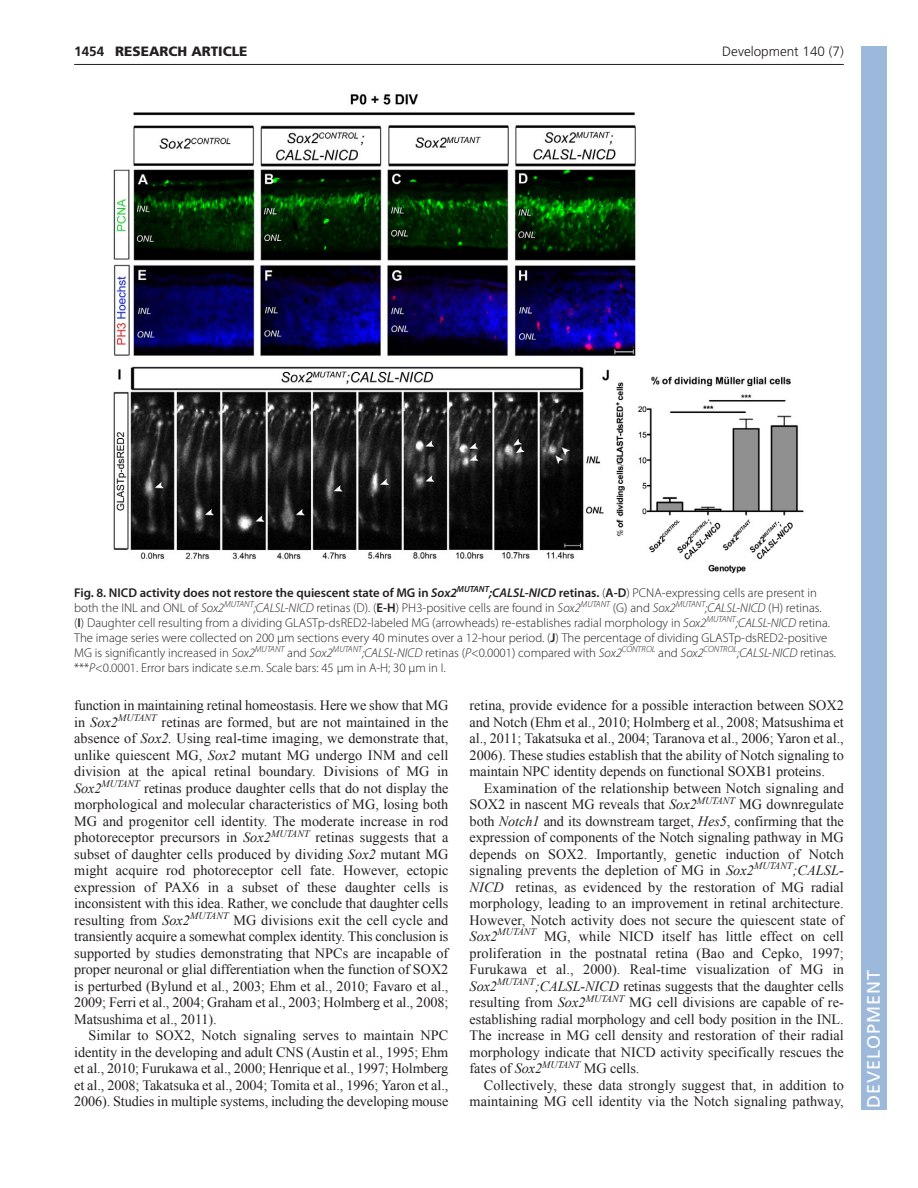
<style>
.page{position:relative;width:918px;height:1188px;background:#fff}
.page>*{position:absolute;margin:0;border:0;box-sizing:border-box;transform-origin:0 0}
.t1{font:18px "Frutiger LT Std";letter-spacing:.055em;color:#fff}
.t2{font:14.25px/16.5px "Times New Roman";letter-spacing:-.005em;color:#231f20;text-align:justify}
.t3{font:300 13.5px "Frutiger";color:#231f20}
.t4{font:900 13.5px "Frutiger LT Std";color:#231f20}
.t5{font:700 13.5px "Frutiger LT Std";color:#231f20}
.t6{font:300 12.75px/15px "Myriad Pro";color:#231f20}
.s1{font-weight:600}
.s2{font-weight:600;font-style:italic}
.s3{font-style:italic}
</style>
<div class="page">
<hr style="left:74px;top:64px;width:770px;height:1px;background:#231f20">
<img style="left:113px;top:94px;width:691px;height:480px">
<div style="left:861px;top:46px;width:25px;height:1064px;background:#9cb9db"></div>
<p class="t5" style="left:74px;top:46px;width:32px">1454</p>
<p class="t4" style="left:115px;top:45px;width:134px">RESEARCH ARTICLE</p>
<p class="t3" style="left:722px;top:46px;width:123px">Development 140 (7)</p>
<p class="t6" style="left:74px;top:586px;width:763px"><span class="s1">Fig. 8. NICD activity does not restore the quiescent state of MG in</span> <span class="s2">Sox2</span><sup>MUTANT</sup><span class="s2">;CALSL-NICD</span> <span class="s1">retinas.</span> (<span class="s1">A-D</span>) PCNA-expressing cells are present in both the INL and ONL of <span class="s3">Sox2</span><sup>MUTANT</sup><span class="s3">;CALSL-NICD</span> retinas (D). (<span class="s1">E-H</span>) PH3-positive cells are found in <span class="s3">Sox2</span><sup>MUTANT</sup> (G) and <span class="s3">Sox2</span><sup>MUTANT</sup><span class="s3">;CALSL-NICD</span> (H) retinas.<br>(<span class="s1">I</span>) Daughter cell resulting from a dividing GLASTp-dsRED2-labeled MG (arrowheads) re-establishes radial morphology in <span class="s3">Sox2</span><sup>MUTANT</sup><span class="s3">;CALSL-NICD</span> retina.<br>The image series were collected on 200 μm sections every 40 minutes over a 12-hour period. (<span class="s1">J</span>) The percentage of dividing GLASTp-dsRED2-positive MG is significantly increased in <span class="s3">Sox2</span><sup>MUTANT</sup> and <span class="s3">Sox2</span><sup>MUTANT</sup><span class="s3">;CALSL-NICD</span> retinas (<span class="s3">P</span>&lt;0.0001) compared with <span class="s3">Sox2</span><sup>CONTROL</sup> and <span class="s3">Sox2</span><sup>CONTROL</sup><span class="s3">;CALSL-NICD</span> retinas. ***<span class="s3">P</span>&lt;0.0001. Error bars indicate s.e.m. Scale bars: 45 μm in A-H; 30 μm in I.</p>
<p class="t2" style="left:74px;top:697px;width:376px">function in maintaining retinal homeostasis. Here we show that MG in <span class="s3">Sox2</span><sup>MUTANT</sup> retinas are formed, but are not maintained in the absence of <span class="s3">Sox2.</span> Using real-time imaging, we demonstrate that, unlike quiescent MG, <span class="s3">Sox2</span> mutant MG undergo INM and cell division at the apical retinal boundary. Divisions of MG in <span class="s3">Sox2</span><sup>MUTANT</sup> retinas produce daughter cells that do not display the morphological and molecular characteristics of MG, losing both MG and progenitor cell identity. The moderate increase in rod photoreceptor precursors in <span class="s3">Sox2</span><sup>MUTANT</sup> retinas suggests that a subset of daughter cells produced by dividing <span class="s3">Sox2</span> mutant MG might acquire rod photoreceptor cell fate. However, ectopic expression of PAX6 in a subset of these daughter cells is inconsistent with this idea. Rather, we conclude that daughter cells resulting from <span class="s3">Sox2</span><sup>MUTANT</sup> MG divisions exit the cell cycle and transiently acquire a somewhat complex identity. This conclusion is supported by studies demonstrating that NPCs are incapable of proper neuronal or glial differentiation when the function of SOX2 is perturbed (Bylund et al., 2003; Ehm et al., 2010; Favaro et al., 2009; Ferri et al., 2004; Graham et al., 2003; Holmberg et al., 2008; Matsushima et al., 2011).</p>
<p class="t2" style="left:74px;top:1027px;width:376px;text-indent:14px">Similar to SOX2, Notch signaling serves to maintain NPC identity in the developing and adult CNS (Austin et al., 1995; Ehm et al., 2010; Furukawa et al., 2000; Henrique et al., 1997; Holmberg et al., 2008; Takatsuka et al., 2004; Tomita et al., 1996; Yaron et al., 2006). Studies in multiple systems, including the developing mouse</p>
<p class="t2" style="left:470px;top:697px;width:376px">retina, provide evidence for a possible interaction between SOX2 and Notch (Ehm et al., 2010; Holmberg et al., 2008; Matsushima et al., 2011; Takatsuka et al., 2004; Taranova et al., 2006; Yaron et al., 2006). These studies establish that the ability of Notch signaling to maintain NPC identity depends on functional SOXB1 proteins.</p>
<p class="t2" style="left:470px;top:780px;width:376px;text-indent:14px">Examination of the relationship between Notch signaling and SOX2 in nascent MG reveals that <span class="s3">Sox2</span><sup>MUTANT</sup> MG downregulate both <span class="s3">Notch1</span> and its downstream target, <span class="s3">Hes5</span>, confirming that the expression of components of the Notch signaling pathway in MG depends on SOX2. Importantly, genetic induction of Notch signaling prevents the depletion of MG in <span class="s3">Sox2</span><sup>MUTANT</sup><span class="s3">;CALSL-NICD</span> retinas, as evidenced by the restoration of MG radial morphology, leading to an improvement in retinal architecture.<br>However, Notch activity does not secure the quiescent state of <span class="s3">Sox2</span><sup>MUTANT</sup> MG, while NICD itself has little effect on cell proliferation in the postnatal retina (Bao and Cepko, 1997; Furukawa et al., 2000). Real-time visualization of MG in <span class="s3">Sox2</span><sup>MUTANT</sup><span class="s3">;CALSL-NICD</span> retinas suggests that the daughter cells resulting from <span class="s3">Sox2</span><sup>MUTANT</sup> MG cell divisions are capable of re&shy;establishing radial morphology and cell body position in the INL.<br>The increase in MG cell density and restoration of their radial morphology indicate that NICD activity specifically rescues the fates of <span class="s3">Sox2</span><sup>MUTANT</sup> MG cells.</p>
<p class="t2" style="left:470px;top:1077px;width:376px;text-align:right">Collectively, these data strongly suggest that, in addition to maintaining MG cell identity via the Notch signaling pathway,</p>
<p class="t1" style="left:863px;top:1108px;width:140px;rotate:-90deg">DEVELOPMENT</p>
</div>
